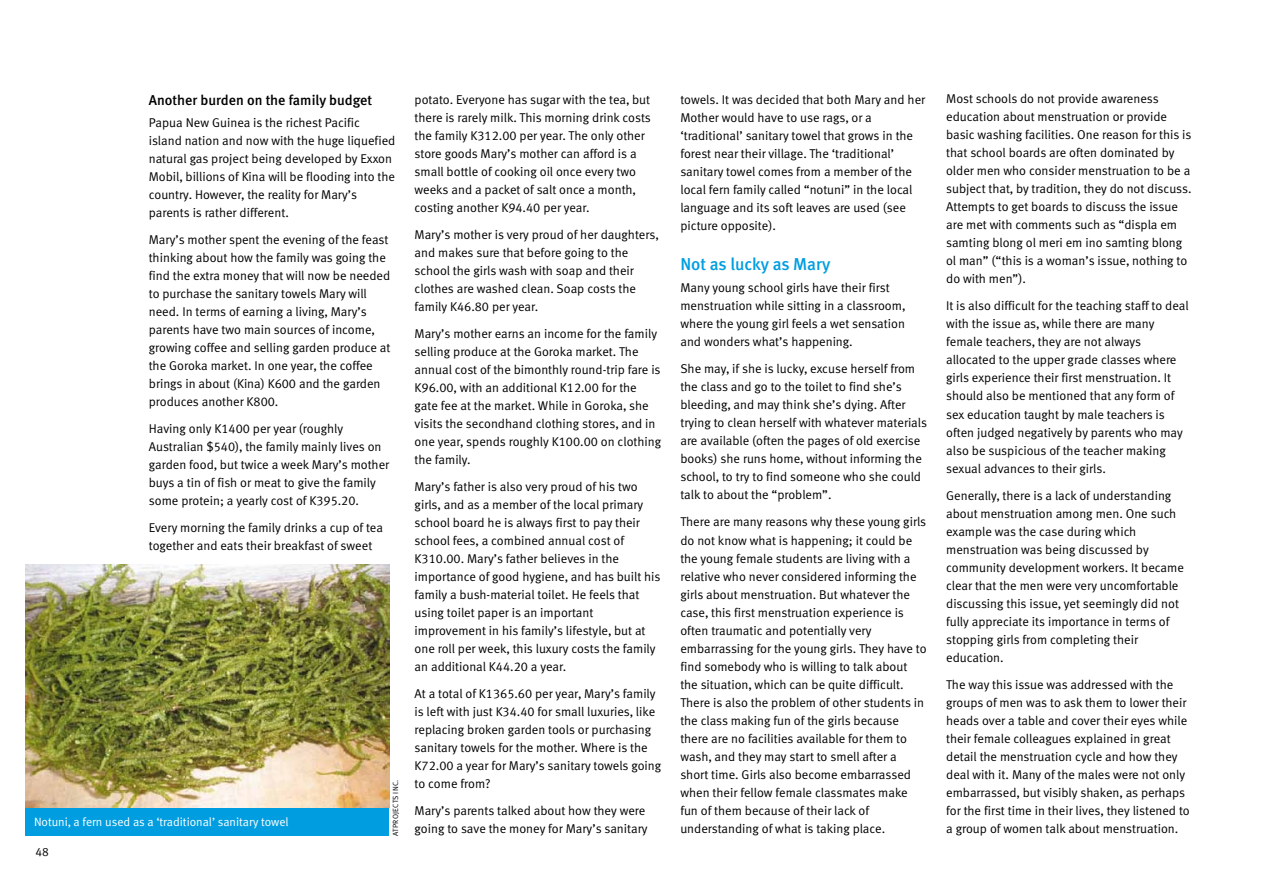
<style>
.page{position:relative;width:1263px;height:893px;background:#fff}
.page>*{position:absolute;margin:0;border:0;box-sizing:border-box;transform-origin:0 0}
.t1{font:17.25px "Meta Medium CELF";color:#009ee0}
.t2{font:14.25px "Meta Medium CELF";color:#000}
.t3{font:12.75px/18px "Meta Normal CELF";color:#000}
.t4{font:12px "Meta Normal CELF";color:#fff}
.t5{font:12px "Meta Normal CELF";color:#000}
.t6{font:7.5px "Meta Normal CELF";color:#000}
</style>
<div class="page">
<img style="left:26px;top:564px;width:363px;height:244px">
<div style="left:26px;top:808px;width:363px;height:28px;background:#009ee0"></div>
<p class="t2" style="left:149px;top:91px;width:225px">Another burden on the family budget</p>
<p class="t3" style="left:149px;top:114px;width:248px">Papua New Guinea is the richest Pacific island nation and now with the huge liquefied natural gas project being developed by Exxon Mobil, billions of Kina will be flooding into the country. However, the reality for Mary’s parents is rather different.</p>
<p class="t3" style="left:149px;top:231px;width:243px">Mary’s mother spent the evening of the feast thinking about how the family was going the find the extra money that will now be needed to purchase the sanitary towels Mary will need. In terms of earning a living, Mary’s parents have two main sources of income, growing coffee and selling garden produce at the Goroka market. In one year, the coffee brings in about (Kina) K600 and the garden produces another K800.</p>
<p class="t3" style="left:149px;top:420px;width:242px">Having only K1400 per year (roughly Australian $540), the family mainly lives on garden food, but twice a week Mary’s mother buys a tin of fish or meat to give the family some protein; a yearly cost of K395.20.</p>
<p class="t3" style="left:149px;top:519px;width:236px">Every morning the family drinks a cup of tea together and eats their breakfast of sweet</p>
<p class="t4" style="left:34px;top:814px;width:256px">Notuni, a fern used as a ‘traditional’ sanitary towel</p>
<p class="t5" style="left:36px;top:844px;width:15px">48</p>
<p class="t6" style="left:391px;top:836px;width:57px;rotate:-90deg">ATprojects Inc.</p>
<p class="t3" style="left:415px;top:90px;width:238px">potato. Everyone has sugar with the tea, but there is rarely milk. This morning drink costs the family K312.00 per year. The only other store goods Mary’s mother can afford is a small bottle of cooking oil once every two weeks and a packet of salt once a month, costing another K94.40 per year.</p>
<p class="t3" style="left:415px;top:225px;width:245px">Mary’s mother is very proud of her daughters, and makes sure that before going to the school the girls wash with soap and their clothes are washed clean. Soap costs the family K46.80 per year.</p>
<p class="t3" style="left:415px;top:324px;width:248px">Mary’s mother earns an income for the family selling produce at the Goroka market. The annual cost of the bimonthly round-trip fare is K96.00, with an additional K12.00 for the gate fee at the market. While in Goroka, she visits the secondhand clothing stores, and in one year, spends roughly K100.00 on clothing the family.</p>
<p class="t3" style="left:415px;top:477px;width:247px">Mary’s father is also very proud of his two girls, and as a member of the local primary school board he is always first to pay their school fees, a combined annual cost of K310.00. Mary’s father believes in the importance of good hygiene, and has built his family a bush-material toilet. He feels that using toilet paper is an important improvement in his family’s lifestyle, but at one roll per week, this luxury costs the family an additional K44.20 a year.</p>
<p class="t3" style="left:415px;top:684px;width:248px">At a total of K1365.60 per year, Mary’s family is left with just K34.40 for small luxuries, like replacing broken garden tools or purchasing sanitary towels for the mother. Where is the K72.00 a year for Mary’s sanitary towels going to come from?</p>
<p class="t3" style="left:415px;top:801px;width:234px">Mary’s parents talked about how they were going to save the money for Mary’s sanitary</p>
<p class="t3" style="left:680px;top:90px;width:246px">towels. It was decided that both Mary and her Mother would have to use rags, or a ‘traditional’ sanitary towel that grows in the forest near their village. The ‘traditional’ sanitary towel comes from a member of the local fern family called “notuni” in the local language and its soft leaves are used (see picture opposite).</p>
<h1 class="t1" style="left:680px;top:253px;width:152px">Not as lucky as Mary</h1>
<p class="t3" style="left:680px;top:279px;width:226px">Many young school girls have their first menstruation while sitting in a classroom, where the young girl feels a wet sensation and wonders what’s happening.</p>
<p class="t3" style="left:680px;top:360px;width:248px">She may, if she is lucky, excuse herself from the class and go to the toilet to find she’s bleeding, and may think she’s dying. After trying to clean herself with whatever materials are available (often the pages of old exercise books) she runs home, without informing the school, to try to find someone who she could talk to about the “problem”.</p>
<p class="t3" style="left:680px;top:513px;width:248px">There are many reasons why these young girls do not know what is happening; it could be the young female students are living with a relative who never considered informing the girls about menstruation. But whatever the case, this first menstruation experience is often traumatic and potentially very embarrassing for the young girls. They have to find somebody who is willing to talk about the situation, which can be quite difficult.<br>There is also the problem of other students in the class making fun of the girls because there are no facilities available for them to wash, and they may start to smell after a short time. Girls also become embarrassed when their fellow female classmates make fun of them because of their lack of understanding of what is taking place.</p>
<p class="t3" style="left:946px;top:90px;width:247px">Most schools do not provide awareness education about menstruation or provide basic washing facilities. One reason for this is that school boards are often dominated by older men who consider menstruation to be a subject that, by tradition, they do not discuss.<br>Attempts to get boards to discuss the issue are met with comments such as “displa em samting blong ol meri em ino samting blong ol man” (“this is a woman’s issue, nothing to do with men”).</p>
<p class="t3" style="left:946px;top:297px;width:244px">It is also difficult for the teaching staff to deal with the issue as, while there are many female teachers, they are not always allocated to the upper grade classes where girls experience their first menstruation. It should also be mentioned that any form of sex education taught by male teachers is often judged negatively by parents who may also be suspicious of the teacher making sexual advances to their girls.</p>
<p class="t3" style="left:946px;top:486px;width:239px">Generally, there is a lack of understanding about menstruation among men. One such example was the case during which menstruation was being discussed by community development workers. It became clear that the men were very uncomfortable discussing this issue, yet seemingly did not fully appreciate its importance in terms of stopping girls from completing their education.</p>
<p class="t3" style="left:946px;top:675px;width:245px">The way this issue was addressed with the groups of men was to ask them to lower their heads over a table and cover their eyes while their female colleagues explained in great detail the menstruation cycle and how they deal with it. Many of the males were not only embarrassed, but visibly shaken, as perhaps for the first time in their lives, they listened to a group of women talk about menstruation.</p>
</div>
